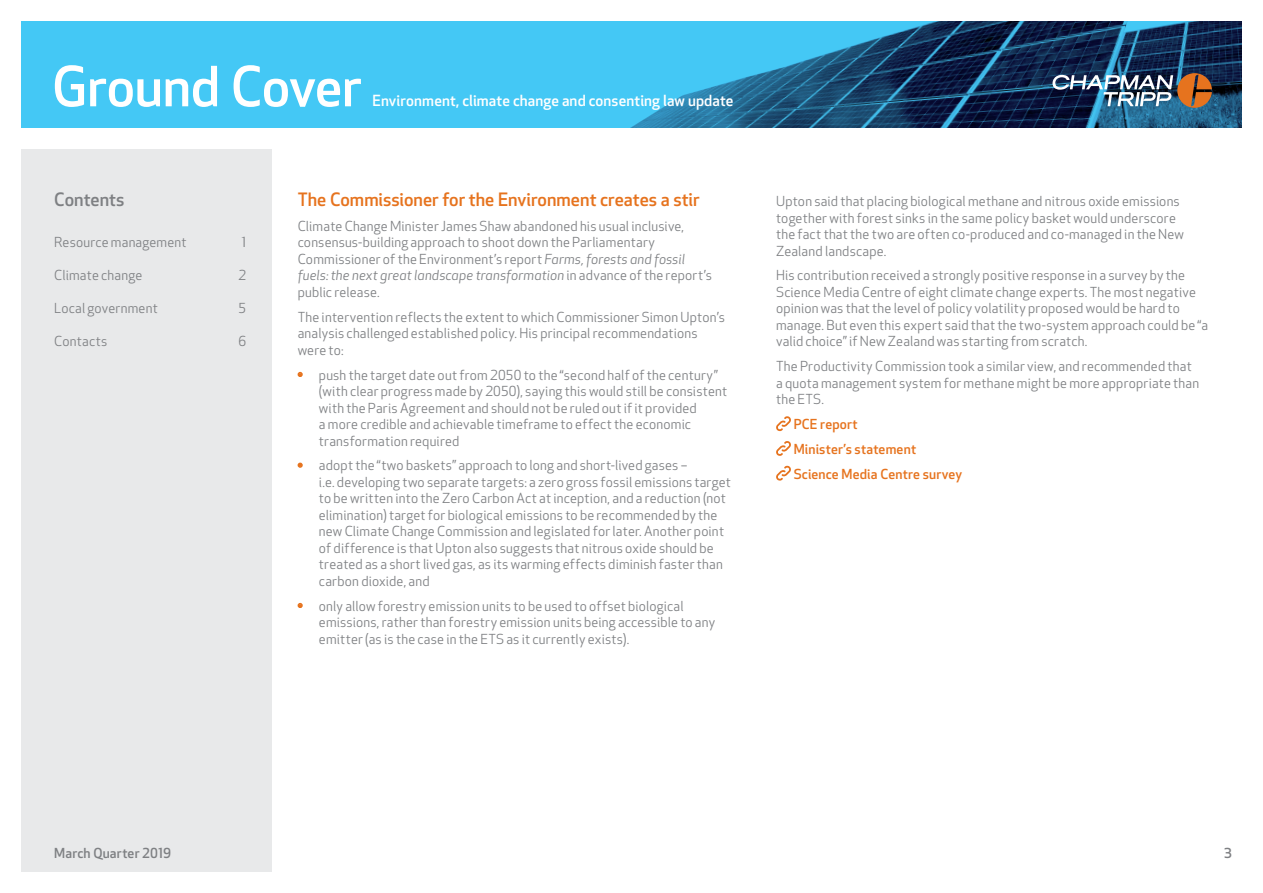
<style>
.page{position:relative;width:1263px;height:893px;background:#fff}
.page>*{position:absolute;margin:0;border:0;box-sizing:border-box;transform-origin:0 0}
.t1{font:500 54px "Apex New";letter-spacing:-.005em;color:#fff}
.t2{font:500 18px "Apex New";color:#e6731e}
.t3{font:500 18px "Apex New";color:#7e8083}
.t4{font:500 15px "Apex New";letter-spacing:.01em;color:#fff}
.t5{font:13.5px/16.5px "Apex New";letter-spacing:.015em;color:#7e8083}
.t6{font:500 13.5px/24.8px "Apex New";letter-spacing:.015em;color:#e6731e}
.t7{font:500 13.5px "Apex New";letter-spacing:.015em;color:#7e8083}
.s1{font-style:italic}
.s2{color:#e6731e}
</style>
<div class="page">
<div style="left:21px;top:149px;width:251px;height:723px;background:#e8e9ea"></div>
<div style="left:21px;top:21px;width:1221px;height:107px;background:#44c8f5"></div>
<img style="left:630px;top:21px;width:612px;height:107px">
<img style="left:1052px;top:73px;width:160px;height:35px">
<svg style="left:298px;top:372px;width:5px;height:5px"></svg>
<svg style="left:298px;top:463px;width:5px;height:5px"></svg>
<svg style="left:298px;top:603px;width:5px;height:5px"></svg>
<svg style="left:776px;top:416px;width:15px;height:15px"></svg>
<svg style="left:776px;top:441px;width:15px;height:15px"></svg>
<svg style="left:776px;top:466px;width:15px;height:15px"></svg>
<h1 class="t1" style="left:52px;top:50px;width:311px">Ground Cover</h1>
<p class="t4" style="left:373px;top:91px;width:362px">Environment, climate change and consenting law update</p>
<h2 class="t3" style="left:54px;top:188px;width:72px">Contents</h2>
<p class="t5" style="left:54px;top:234px;width:134px">Resource management</p>
<p class="t5" style="left:242px;top:234px;width:6px">1</p>
<p class="t5" style="left:54px;top:267px;width:90px">Climate change</p>
<p class="t5" style="left:239px;top:267px;width:9px">2</p>
<p class="t5" style="left:54px;top:300px;width:105px">Local government</p>
<p class="t5" style="left:239px;top:300px;width:9px">5</p>
<p class="t5" style="left:54px;top:333px;width:55px">Contacts</p>
<p class="t5" style="left:239px;top:333px;width:9px">6</p>
<h2 class="t2" style="left:298px;top:188px;width:404px">The Commissioner for the Environment creates a stir</h2>
<p class="t5" style="left:298px;top:218px;width:416px">Climate Change Minister James Shaw abandoned his usual inclusive, consensus-building approach to shoot down the Parliamentary Commissioner of the Environment’s report <span class="s1">Farms, forests and fossil fuels: the next great landscape transformation</span> in advance of the report’s public release.</p>
<p class="t5" style="left:298px;top:309px;width:429px">The intervention reflects the extent to which Commissioner Simon Upton’s analysis challenged established policy. His principal recommendations were to:</p>
<p class="t5" style="left:319px;top:366px;width:410px;text-indent:-21px"><span class="s2">•</span> push the target date out from 2050 to the “second half of the century” (with clear progress made by 2050), saying this would still be consistent with the Paris Agreement and should not be ruled out if it provided<br>a more credible and achievable timeframe to effect the economic transformation required</p>
<p class="t5" style="left:319px;top:457px;width:414px;text-indent:-21px"><span class="s2">•</span> adopt the “two baskets” approach to long and short-lived gases –<br>i.e. developing two separate targets: a zero gross fossil emissions target to be written into the Zero Carbon Act at inception, and a reduction (not elimination) target for biological emissions to be recommended by the new Climate Change Commission and legislated for later. Another point of difference is that Upton also suggests that nitrous oxide should be treated as a short lived gas, as its warming effects diminish faster than carbon dioxide, and</p>
<p class="t5" style="left:319px;top:597px;width:398px;text-indent:-21px"><span class="s2">•</span> only allow forestry emission units to be used to offset biological emissions, rather than forestry emission units being accessible to any emitter (as is the case in the ETS as it currently exists).</p>
<p class="t5" style="left:776px;top:193px;width:409px">Upton said that placing biological methane and nitrous oxide emissions together with forest sinks in the same policy basket would underscore the fact that the two are often co-produced and co-managed in the New Zealand landscape.</p>
<p class="t5" style="left:776px;top:267px;width:434px">His contribution received a strongly positive response in a survey by the Science Media Centre of eight climate change experts. The most negative opinion was that the level of policy volatility proposed would be hard to manage. But even this expert said that the two-system approach could be “a valid choice” if New Zealand was starting from scratch.</p>
<p class="t5" style="left:776px;top:358px;width:425px">The Productivity Commission took a similar view, and recommended that a quota management system for methane might be more appropriate than the ETS.</p>
<p class="t6" style="left:794px;top:411px;width:170px">PCE report<br>Minister’s statement<br>Science Media Centre survey</p>
<p class="t7" style="left:54px;top:844px;width:118px">March Quarter 2019</p>
<p class="t7" style="left:1224px;top:844px;width:9px">3</p>
</div>
